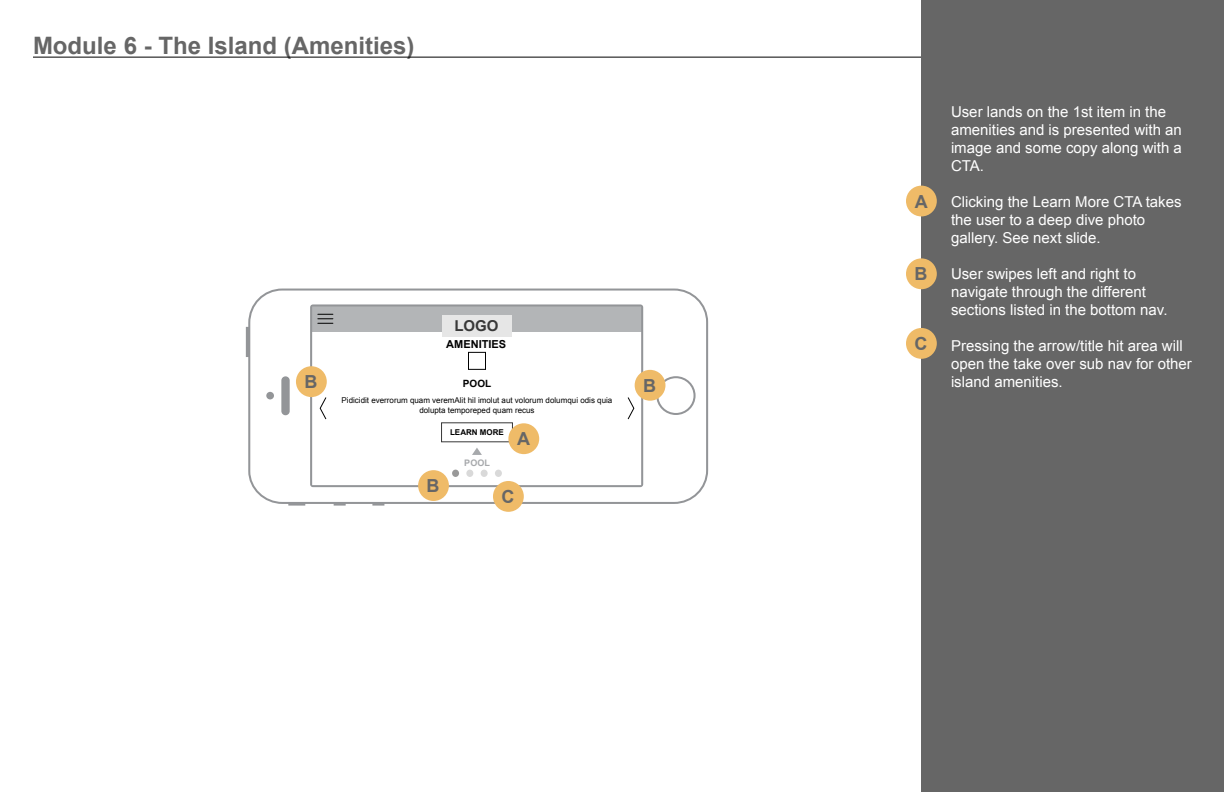
<style>
.page{position:relative;width:1224px;height:792px;background:#fff}
.page>*{position:absolute;margin:0;border:0;box-sizing:border-box;transform-origin:0 0}
.t1{font:700 24px "Arial";color:#666}
.t2{font:700 18px "Arial";color:#666}
.t3{font:15px/18px "Arial";color:#fff}
.t4{font:700 15px "Arial";color:#383838}
.t5{font:700 11px "Arial";color:#000}
.t6{font:700 10px "Arial";color:#000}
.t7{font:700 9px "Arial";color:#a7a9ac}
.t8{font:8px/9.6px "Arial";color:#000;text-align:center}
.t9{font:700 8px "Arial";color:#000}
</style>
<div class="page">
<div style="left:921px;top:0;width:303px;height:792px;background:#666"></div>
<hr style="left:33px;top:57px;width:888px;height:1px;background:#000">
<svg style="left:246px;top:289px;width:462px;height:217px"></svg>
<div style="left:266px;top:392px;width:8px;height:7px;background:#939598;border-radius:50%"></div>
<div style="left:906px;top:186px;width:31px;height:30px;background:#efbb68;border-radius:50%"></div>
<div style="left:508px;top:423px;width:31px;height:31px;background:#efbb68;border-radius:50%"></div>
<div style="left:906px;top:258px;width:31px;height:31px;background:#efbb68;border-radius:50%"></div>
<div style="left:418px;top:470px;width:31px;height:31px;background:#efbb68;border-radius:50%"></div>
<div style="left:296px;top:366px;width:31px;height:31px;background:#efbb68;border-radius:50%"></div>
<div style="left:635px;top:370px;width:30px;height:31px;background:#efbb68;border-radius:50%"></div>
<div style="left:906px;top:328px;width:31px;height:31px;background:#efbb68;border-radius:50%"></div>
<div style="left:493px;top:481px;width:31px;height:31px;background:#efbb68;border-radius:50%"></div>
<h1 class="t1" style="left:33px;top:29px;width:383px">Module 6 - The Island (Amenities)</h1>
<p class="t4" style="left:454px;top:316px;width:46px">LOGO</p>
<p class="t5" style="left:446px;top:337px;width:61px">AMENITIES</p>
<p class="t2" style="left:915px;top:189px;width:14px">A</p>
<p class="t2" style="left:915px;top:262px;width:14px">B</p>
<p class="t2" style="left:915px;top:332px;width:14px">C</p>
<p class="t3" style="left:951px;top:103px;width:232px">User lands on the 1st item in the amenities and is presented with an image and some copy along with a<br>CTA.</p>
<p class="t3" style="left:951px;top:193px;width:232px">Clicking the Learn More CTA takes the user to a deep dive photo gallery. See next slide.</p>
<p class="t3" style="left:951px;top:265px;width:218px">User swipes left and right to navigate through the different sections listed in the bottom nav.</p>
<p class="t3" style="left:951px;top:337px;width:242px">Pressing the arrow/title hit area will open the take over sub nav for other</p>
<p class="t2" style="left:304px;top:370px;width:14px">B</p>
<p class="t2" style="left:643px;top:374px;width:14px">B</p>
<p class="t6" style="left:463px;top:376px;width:30px">POOL</p>
<p class="t3" style="left:951px;top:373px;width:113px">island amenities.</p>
<p class="t8" style="left:342px;top:396px;width:272px">Pidicidit everrorum quam veremAlit hil imolut aut volorum dolumqui odis quia dolupta temporeped quam recus</p>
<p class="t2" style="left:427px;top:474px;width:14px">B</p>
<p class="t9" style="left:450px;top:427px;width:55px">LEARN MORE</p>
<p class="t7" style="left:464px;top:456px;width:27px">POOL</p>
<p class="t2" style="left:517px;top:427px;width:14px">A</p>
<p class="t2" style="left:501px;top:485px;width:14px">C</p>
</div>
